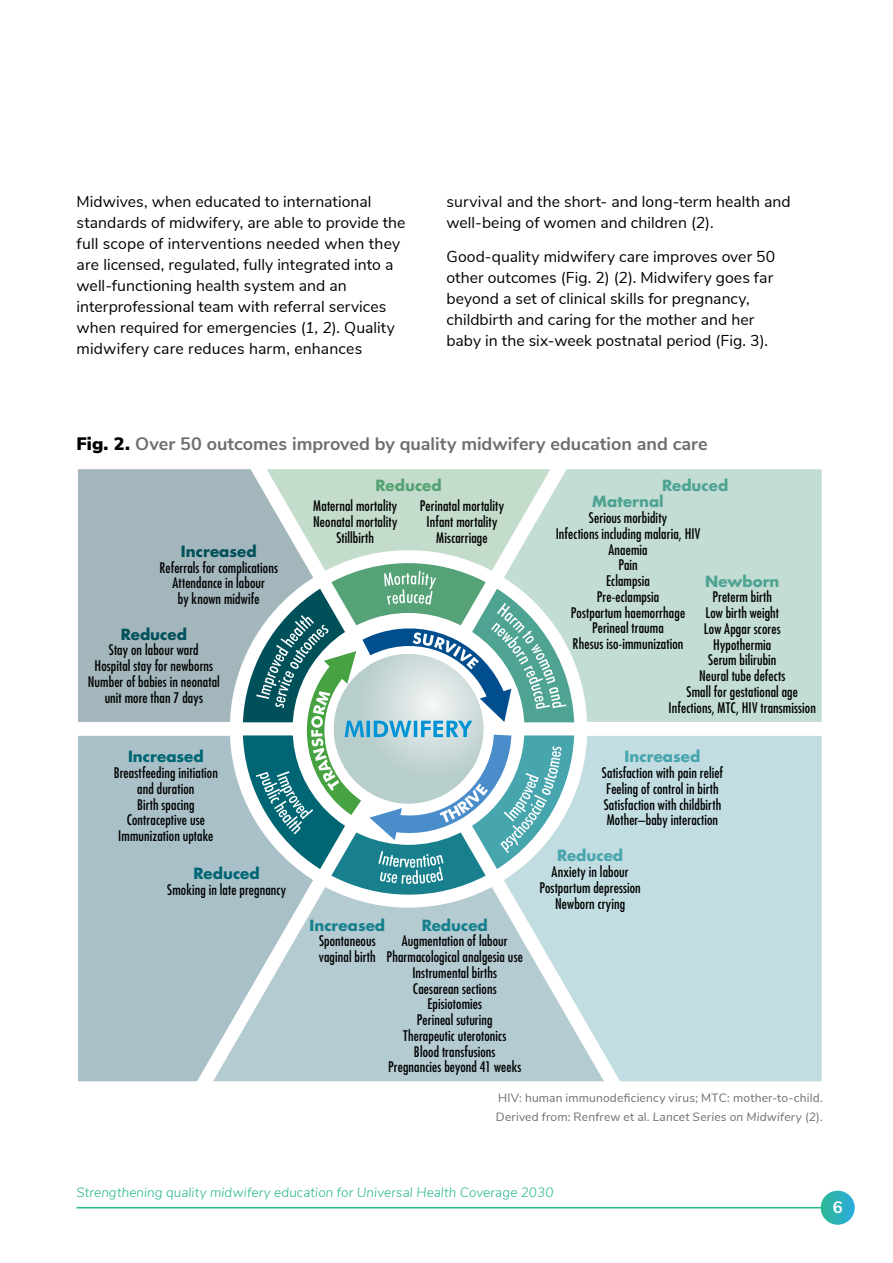
<style>
.page{position:relative;width:893px;height:1263px;background:#fff}
.page>*{position:absolute;margin:0;border:0;box-sizing:border-box;transform-origin:0 0}
.t1{font:700 18px "Nunito Sans";color:#6d6e71}
.t2{font:700 16.5px "Nunito Sans";color:#fff}
.t3{font:15.75px/21px "Nunito Sans";letter-spacing:.005em;color:#000}
.t4{font:700 15px/16.6px "Futura Std";letter-spacing:.005em;color:#4fa392}
.t5{font:700 15px "Futura Std";letter-spacing:.005em;color:#47a5ae}
.t6{font:700 15px "Futura Std";letter-spacing:.005em;color:#16818d}
.t7{font:700 15px "Futura Std";letter-spacing:.005em;color:#006674}
.t8{font:700 15px "Futura Std";letter-spacing:.005em;color:#00505a}
.t9{font:700 15px "Futura Std";letter-spacing:.005em;color:#54a275}
.t10{font:condensed 14.25px/15.8px "Futura Std";letter-spacing:.01em;color:#000;text-align:center}
.t11{font:italic 300 13.5px "Nunito Sans";letter-spacing:.005em;color:#2ab893}
.t12{font:12px/19.2px "Nunito Sans";letter-spacing:.015em;color:#6d6e71}
.s1{font-style:italic}
.s2{font-weight:900;color:#000}
</style>
<div class="page">
<hr style="left:77px;top:1207px;width:748px;height:1px;background:#2ab893">
<svg style="left:821px;top:1191px;width:34px;height:34px"></svg>
<div style="left:396px;top:907px;width:25px;height:174px;background:#b4cbd1"></div>
<svg style="left:421px;top:736px;width:401px;height:345px;fill:#c2dde1"></svg>
<svg style="left:78px;top:736px;width:318px;height:345px;fill:#a9c0c8"></svg>
<div style="left:550px;top:469px;width:272px;height:253px;background:#c3ddd5"></div>
<svg style="left:396px;top:469px;width:154px;height:87px;fill:#c4dccb"></svg>
<svg style="left:78px;top:469px;width:318px;height:253px;fill:#a2b6bc"></svg>
<div style="left:230px;top:550px;width:357px;height:357px;background:#fff;border-radius:50%"></div>
<svg style="left:243px;top:556px;width:331px;height:346px"></svg>
<p class="t3" style="left:77px;top:190px;width:331px">Midwives, when educated to international standards of midwifery, are able to provide the full scope of interventions needed when they are licensed, regulated, fully integrated into a well-functioning health system and an interprofessional team with referral services when required for emergencies (<span class="s1">1, 2</span>). Quality midwifery care reduces harm, enhances</p>
<p class="t3" style="left:446px;top:190px;width:346px">survival and the short- and long-term health and well-being of women and children (<span class="s1">2</span>).</p>
<p class="t3" style="left:446px;top:245px;width:330px">Good-quality midwifery care improves over 50 other outcomes (Fig. 2) (<span class="s1">2</span>). Midwifery goes far beyond a set of clinical skills for pregnancy, childbirth and caring for the mother and her baby in the six-week postnatal period (Fig. 3).</p>
<p class="t1" style="left:77px;top:430px;width:633px"><span class="s2">Fig. 2.</span> Over 50 outcomes improved by quality midwifery education and care</p>
<p class="t8" style="left:181px;top:541px;width:77px">Increased</p>
<p class="t10" style="left:160px;top:559px;width:120px">Referrals for complications<br>Attendance in labour<br>by known midwife</p>
<p class="t8" style="left:121px;top:624px;width:68px">Reduced</p>
<p class="t10" style="left:88px;top:642px;width:134px">Stay on labour ward<br>Hospital stay for newborns<br>Number of babies in neonatal unit more than 7 days</p>
<p class="t7" style="left:128px;top:747px;width:77px">Increased</p>
<p class="t10" style="left:114px;top:765px;width:106px">Breastfeeding initiation and duration<br>Birth spacing<br>Contraceptive use<br>Immunization uptake</p>
<p class="t7" style="left:194px;top:863px;width:68px">Reduced</p>
<p class="t10" style="left:167px;top:881px;width:121px">Smoking in late pregnancy</p>
<p class="t9" style="left:376px;top:475px;width:68px">Reduced</p>
<p class="t4" style="left:592px;top:476px;width:137px;text-indent:70px">Reduced<br>Maternal</p>
<p class="t10" style="left:556px;top:510px;width:146px">Serious morbidity<br>Infections including malaria, HIV<br>Anaemia<br>Pain<br>Eclampsia<br>Pre-eclampsia<br>Postpartum haemorrhage<br>Perineal trauma<br>Rhesus iso-immunization</p>
<p class="t10" style="left:313px;top:498px;width:86px">Maternal mortality<br>Neonatal mortality<br>Stillbirth</p>
<p class="t10" style="left:420px;top:498px;width:86px">Perinatal mortality<br>Infant mortality<br>Miscarriage</p>
<p class="t4" style="left:705px;top:572px;width:76px">Newborn</p>
<p class="t10" style="left:669px;top:589px;width:149px">Preterm birth<br>Low birth weight<br>Low Apgar scores<br>Hypothermia<br>Serum bilirubin<br>Neural tube defects<br>Small for gestational age<br>Infections, MTC, HIV transmission</p>
<p class="t5" style="left:625px;top:747px;width:77px">Increased</p>
<p class="t10" style="left:602px;top:765px;width:123px;text-align:left">Satisfaction with pain relief<br>Feeling of control in birth<br>Satisfaction with childbirth<br>Mother–baby interaction</p>
<p class="t5" style="left:557px;top:846px;width:68px">Reduced</p>
<p class="t10" style="left:539px;top:864px;width:103px">Anxiety in labour<br>Postpartum depression<br>Newborn crying</p>
<p class="t6" style="left:310px;top:915px;width:77px">Increased</p>
<p class="t10" style="left:319px;top:933px;width:58px;text-align:left">Spontaneous vaginal birth</p>
<p class="t6" style="left:422px;top:915px;width:68px">Reduced</p>
<p class="t10" style="left:387px;top:933px;width:138px">Augmentation of labour<br>Pharmacological analgesia use<br>Instrumental births<br>Caesarean sections<br>Episiotomies<br>Perineal suturing<br>Therapeutic uterotonics<br>Blood transfusions<br>Pregnancies beyond 41 weeks</p>
<p class="t12" style="left:496px;top:1087px;width:328px">HIV: human immunodeficiency virus; MTC: mother-to-child.<br>Derived from: Renfrew et al. <span class="s1">Lancet Series on Midwifery</span> (<span class="s1">2</span>).</p>
<p class="t11" style="left:77px;top:1182px;width:478px">Strengthening quality midwifery education for Universal Health Coverage 2030</p>
<p class="t2" style="left:833px;top:1195px;width:11px">6</p>
</div>
